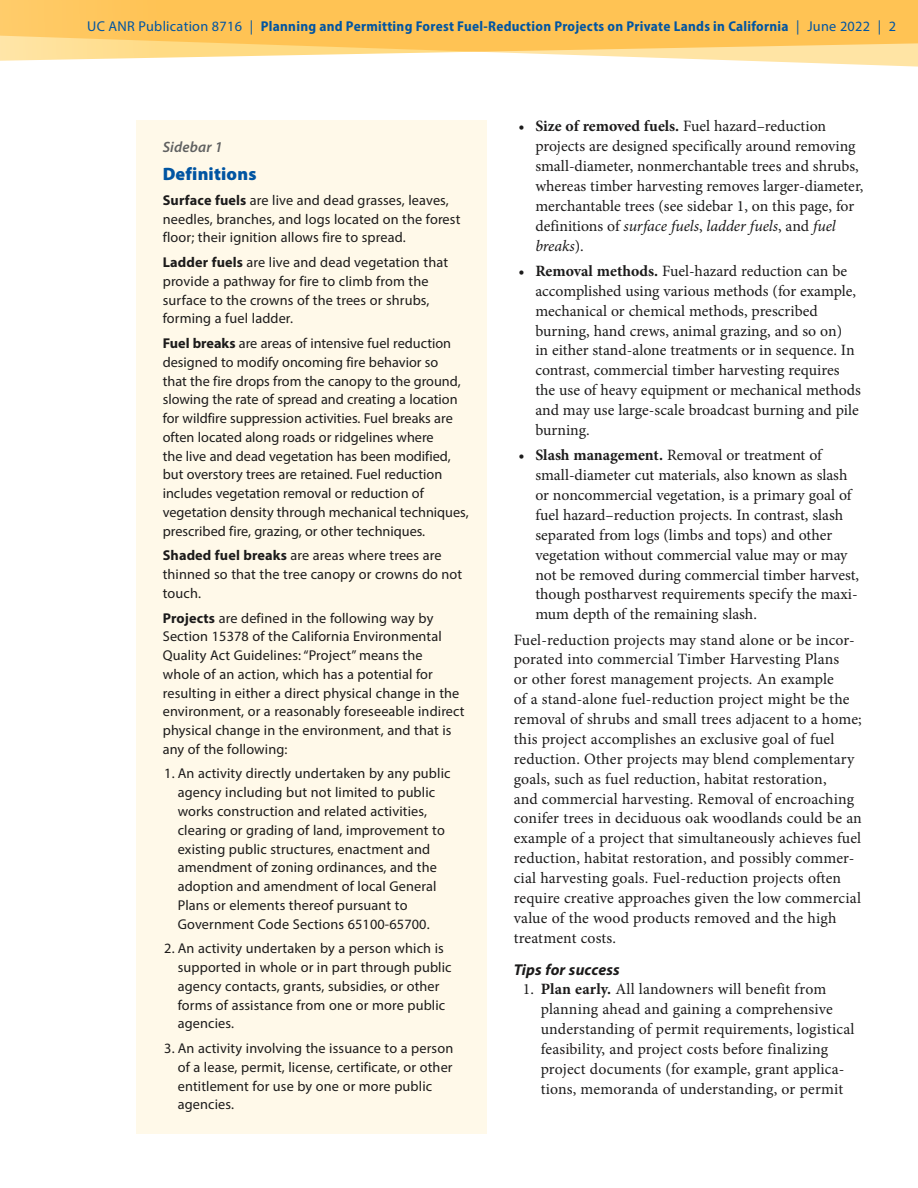
<style>
.page{position:relative;width:918px;height:1188px;background:#fff}
.page>*{position:absolute;margin:0;border:0;box-sizing:border-box;transform-origin:0 0}
.t1{font:900 18px "Myriad Pro";letter-spacing:.01em;color:#0055a2}
.t2{font:15.75px/20px "Minion Pro";color:#1c1b1b}
.t3{font:italic 700 15.75px "Myriad Pro";letter-spacing:.01em;color:#1c1b1b}
.t4{font:italic 600 15px "Myriad Pro";letter-spacing:.01em;color:#606161}
.t5{font:14.25px/18.8px "Myriad Pro";letter-spacing:.01em;color:#1c1b1b}
.t6{font:700 semi-condensed 14.25px "Myriad Pro";letter-spacing:.02em;color:#0055a2}
.s1{font-weight:400;font-stretch:normal}
.s2{font-weight:700}
.s3{font-weight:500}
.s4{font-style:italic}
</style>
<div class="page">
<svg style="left:0;top:0;width:918px;height:66px;fill:#ffc354"></svg>
<div style="left:136px;top:120px;width:351px;height:1014px;background:#fff9e9"></div>
<p class="t6" style="left:87px;top:17px;width:811px"><span class="s1">UC ANR Publication 8716 |</span> Planning and Permitting Forest Fuel-Reduction Projects on Private Lands in California <span class="s1">| June 2022 | 2</span></p>
<p class="t4" style="left:163px;top:138px;width:61px">Sidebar 1</p>
<p class="t1" style="left:163px;top:162px;width:95px">Definitions</p>
<p class="t5" style="left:163px;top:190px;width:299px"><span class="s2">Surface fuels</span> are live and dead grasses, leaves, needles, branches, and logs located on the forest floor; their ignition allows fire to spread.</p>
<p class="t5" style="left:163px;top:253px;width:287px"><span class="s2">Ladder fuels</span> are live and dead vegetation that provide a pathway for fire to climb from the surface to the crowns of the trees or shrubs, forming a fuel ladder.</p>
<p class="t5" style="left:163px;top:334px;width:308px"><span class="s2">Fuel breaks</span> are areas of intensive fuel reduction designed to modify oncoming fire behavior so<br>that the fire drops from the canopy to the ground, slowing the rate of spread and creating a location for wildfire suppression activities. Fuel breaks are often located along roads or ridgelines where<br>the live and dead vegetation has been modified, but overstory trees are retained. Fuel reduction includes vegetation removal or reduction of vegetation density through mechanical techniques, prescribed fire, grazing, or other techniques.</p>
<p class="t5" style="left:163px;top:546px;width:301px"><span class="s2">Shaded fuel breaks</span> are areas where trees are thinned so that the tree canopy or crowns do not touch.</p>
<p class="t5" style="left:163px;top:608px;width:303px"><span class="s2">Projects</span> are defined in the following way by Section 15378 of the California Environmental Quality Act Guidelines: “Project” means the<br>whole of an action, which has a potential for resulting in either a direct physical change in the environment, or a reasonably foreseeable indirect physical change in the environment, and that is any of the following:</p>
<p class="t5" style="left:178px;top:764px;width:274px;text-indent:-13px">1. An activity directly undertaken by any public agency including but not limited to public works construction and related activities, clearing or grading of land, improvement to existing public structures, enactment and amendment of zoning ordinances, and the adoption and amendment of local General Plans or elements thereof pursuant to Government Code Sections 65100-65700.</p>
<p class="t5" style="left:178px;top:939px;width:275px;text-indent:-13px">2. An activity undertaken by a person which is supported in whole or in part through public agency contacts, grants, subsidies, or other forms of assistance from one or more public agencies.</p>
<p class="t5" style="left:178px;top:1039px;width:277px;text-indent:-13px">3. An activity involving the issuance to a person of a lease, permit, license, certificate, or other entitlement for use by one or more public agencies.</p>
<p class="t2" style="left:535px;top:117px;width:330px;text-indent:-17px"><span class="s3">•</span> <span class="s2">Size of removed fuels.</span> Fuel hazard–reduction projects are designed specifically around removing small-diameter, nonmerchantable trees and shrubs, whereas timber harvesting removes larger-diameter, merchantable trees (see sidebar 1, on this page, for definitions of <span class="s4">surface fuels</span>, <span class="s4">ladder fuels</span>, and <span class="s4">fuel breaks</span>).</p>
<p class="t2" style="left:535px;top:261px;width:327px;text-indent:-17px"><span class="s3">•</span> <span class="s2">Removal methods.</span> Fuel-hazard reduction can be accomplished using various methods (for example, mechanical or chemical methods, prescribed burning, hand crews, animal grazing, and so on)<br>in either stand-alone treatments or in sequence. In contrast, commercial timber harvesting requires the use of heavy equipment or mechanical methods and may use large-scale broadcast burning and pile burning.</p>
<p class="t2" style="left:535px;top:445px;width:325px;text-indent:-17px"><span class="s3">•</span> <span class="s2">Slash management.</span> Removal or treatment of small-diameter cut materials, also known as slash or noncommercial vegetation, is a primary goal of fuel hazard–reduction projects. In contrast, slash separated from logs (limbs and tops) and other vegetation without commercial value may or may not be removed during commercial timber harvest, though postharvest requirements specify the maxi&shy;mum depth of the remaining slash.</p>
<p class="t2" style="left:514px;top:630px;width:350px">Fuel-reduction projects may stand alone or be incor&shy;porated into commercial Timber Harvesting Plans<br>or other forest management projects. An example<br>of a stand-alone fuel-reduction project might be the removal of shrubs and small trees adjacent to a home; this project accomplishes an exclusive goal of fuel reduction. Other projects may blend complementary goals, such as fuel reduction, habitat restoration,<br>and commercial harvesting. Removal of encroaching conifer trees in deciduous oak woodlands could be an example of a project that simultaneously achieves fuel reduction, habitat restoration, and possibly commer&shy;cial harvesting goals. Fuel-reduction projects often require creative approaches given the low commercial value of the wood products removed and the high treatment costs.</p>
<p class="t3" style="left:514px;top:959px;width:107px">Tips for success</p>
<p class="t2" style="left:541px;top:979px;width:315px;text-indent:-18px">1. <span class="s2">Plan early.</span> All landowners will benefit from planning ahead and gaining a comprehensive understanding of permit requirements, logistical feasibility, and project costs before finalizing project documents (for example, grant applica&shy;tions, memoranda of understanding, or permit</p>
</div>
